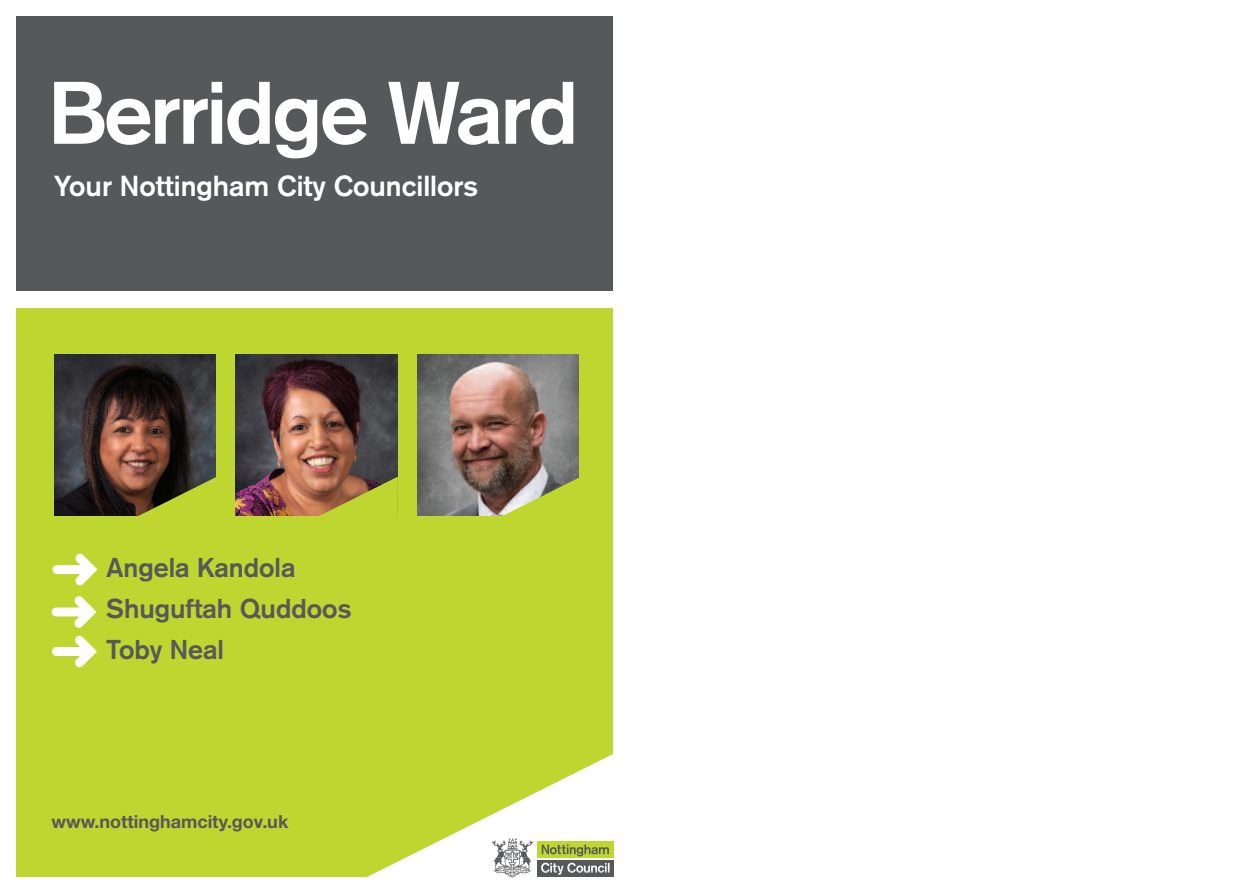
<style>
.page{position:relative;width:1259px;height:893px;background:#fff}
.page>*{position:absolute;margin:0;border:0;box-sizing:border-box;transform-origin:0 0}
.t1{font:700 87px "Akzidenz Grotesk";letter-spacing:-.03em;color:#fff}
.t2{font:700 28.5px "Akzidenz Grotesk";color:#fff}
.t3{font:700 26.85px/41px "Akzidenz Grotesk";color:#57585a}
.t4{font:700 18px "Helvetica Neue";color:#57585a}
</style>
<div class="page">
<div style="left:17px;top:308px;width:596px;height:568px;background:#bed630"></div>
<div style="left:17px;top:17px;width:596px;height:274px;background:#57585a"></div>
<svg style="left:366px;top:754px;width:248px;height:124px"></svg>
<img style="left:54px;top:354px;width:161px;height:162px">
<img style="left:236px;top:354px;width:161px;height:162px">
<img style="left:417px;top:354px;width:162px;height:162px">
<svg style="left:130px;top:477px;width:86px;height:39px"></svg>
<svg style="left:311px;top:477px;width:87px;height:39px"></svg>
<svg style="left:494px;top:477px;width:85px;height:39px"></svg>
<svg style="left:52px;top:554px;width:46px;height:31px"></svg>
<svg style="left:52px;top:596px;width:45px;height:32px"></svg>
<svg style="left:52px;top:636px;width:45px;height:31px"></svg>
<h1 class="t1" style="left:48px;top:82px;width:531px">Berridge Ward</h1>
<p class="t2" style="left:54px;top:176px;width:425px">Your Nottingham City Councillors</p>
<p class="t3" style="left:107px;top:549px;width:246px">Angela Kandola<br>Shuguftah Quddoos<br>Toby Neal</p>
<p class="t4" style="left:51px;top:815px;width:238px">www.nottinghamcity.gov.uk</p>
</div>
